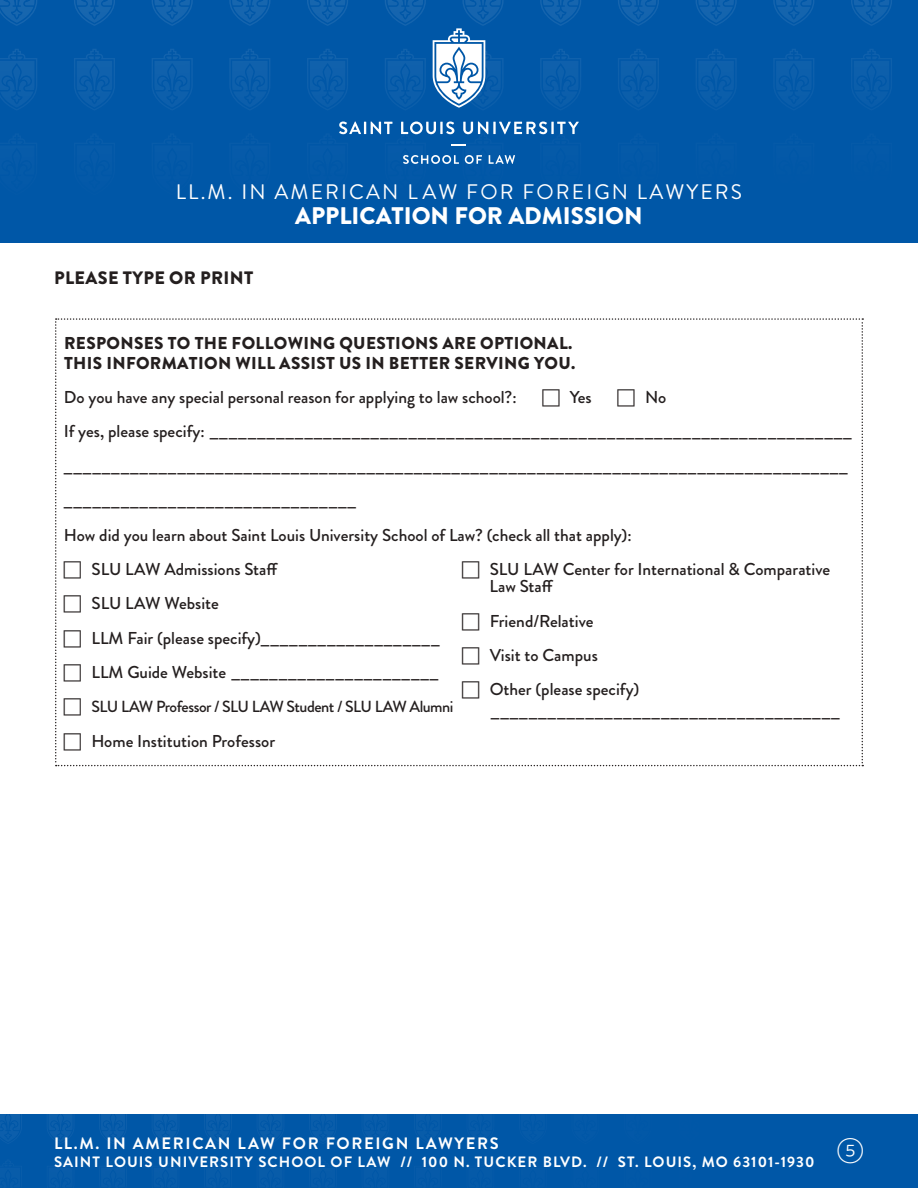
<style>
.page{position:relative;width:918px;height:1188px;background:#fff}
.page>*{position:absolute;margin:0;border:0;box-sizing:border-box;transform-origin:0 0}
.t1{font:900 24px "Brandon Grotesque";color:#fff}
.t2{font:21px "Brandon Grotesque";letter-spacing:.1em;color:#fff}
.t3{font:900 18px "Brandon Grotesque";letter-spacing:.02em;color:#241f1f}
.t4{font:500 17.25px/34.3px "Brandon Grotesque";color:#241f1f}
.t5{font:17.25px/34.3px "Franklin Gothic";color:#241f1f}
.t6{font:900 17.25px/20.1px "Brandon Grotesque";letter-spacing:.02em;color:#241f1f}
.t7{font:700 16.5px "Brandon Grotesque";letter-spacing:.1em;color:#fff}
.t8{font:500 16.05px "Brandon Grotesque";letter-spacing:-.03em;color:#241f1f}
.t9{font:700 15px "Brandon Grotesque";letter-spacing:.07em;color:#fff}
.s1{font-family:"Brandon Grotesque";font-weight:500}
.s2{font-family:"Franklin Gothic";font-weight:400}
</style>
<div class="page">
<div style="left:0;top:1115px;width:918px;height:73px;background:#0057a7"></div>
<svg style="left:0;top:1114px;width:22px;height:27px"></svg>
<svg style="left:47px;top:1114px;width:27px;height:30px"></svg>
<svg style="left:99px;top:1114px;width:28px;height:27px"></svg>
<svg style="left:152px;top:1114px;width:27px;height:27px"></svg>
<svg style="left:204px;top:1114px;width:28px;height:27px"></svg>
<svg style="left:257px;top:1114px;width:27px;height:20px"></svg>
<svg style="left:309px;top:1114px;width:28px;height:5px"></svg>
<svg style="left:362px;top:1114px;width:27px;height:1px"></svg>
<svg style="left:414px;top:1114px;width:28px;height:1px"></svg>
<svg style="left:467px;top:1114px;width:27px;height:1px"></svg>
<svg style="left:519px;top:1114px;width:28px;height:1px"></svg>
<svg style="left:571px;top:1114px;width:28px;height:1px"></svg>
<svg style="left:624px;top:1114px;width:28px;height:1px"></svg>
<svg style="left:676px;top:1114px;width:28px;height:1px"></svg>
<svg style="left:729px;top:1114px;width:28px;height:1px"></svg>
<svg style="left:781px;top:1114px;width:28px;height:1px"></svg>
<svg style="left:834px;top:1114px;width:28px;height:1px"></svg>
<svg style="left:886px;top:1114px;width:28px;height:1px"></svg>
<div style="left:0;top:0;width:918px;height:243px;background:#0057a7"></div>
<svg style="left:0;top:0;width:37px;height:26px"></svg>
<svg style="left:74px;top:0;width:41px;height:26px"></svg>
<svg style="left:152px;top:0;width:41px;height:26px"></svg>
<svg style="left:229px;top:0;width:41px;height:26px"></svg>
<svg style="left:307px;top:0;width:41px;height:26px"></svg>
<svg style="left:385px;top:0;width:41px;height:26px"></svg>
<svg style="left:540px;top:0;width:41px;height:26px"></svg>
<svg style="left:618px;top:0;width:41px;height:26px"></svg>
<svg style="left:696px;top:0;width:41px;height:26px"></svg>
<svg style="left:773px;top:0;width:41px;height:26px"></svg>
<svg style="left:851px;top:0;width:41px;height:26px"></svg>
<svg style="left:0;top:49px;width:37px;height:61px"></svg>
<svg style="left:74px;top:49px;width:41px;height:61px"></svg>
<svg style="left:152px;top:49px;width:41px;height:61px"></svg>
<svg style="left:229px;top:49px;width:41px;height:61px"></svg>
<svg style="left:307px;top:49px;width:41px;height:61px"></svg>
<svg style="left:385px;top:49px;width:41px;height:60px"></svg>
<svg style="left:540px;top:49px;width:41px;height:55px"></svg>
<svg style="left:618px;top:49px;width:41px;height:52px"></svg>
<svg style="left:696px;top:49px;width:40px;height:49px"></svg>
<svg style="left:773px;top:49px;width:41px;height:47px"></svg>
<svg style="left:851px;top:49px;width:41px;height:44px"></svg>
<svg style="left:339px;top:122px;width:240px;height:42px"></svg>
<svg style="left:433px;top:0;width:71px;height:108px"></svg>
<svg style="left:862px;top:318px;width:1px;height:448px"></svg>
<svg style="left:55px;top:318px;width:806px;height:448px"></svg>
<p class="t2" style="left:176px;top:177px;width:568px">LL.M. IN AMERICAN L AW FOR FOREIGN LAWYERS</p>
<h1 class="t1" style="left:295px;top:198px;width:349px">APPLICATION FOR ADMISSION</h1>
<p class="t3" style="left:54px;top:265px;width:201px">PLEASE TYPE OR PRINT</p>
<p class="t6" style="left:64px;top:333px;width:513px">RESPONSES TO THE FOLLOWING QUESTIONS ARE OPTIONAL.<br>THIS INFORMATION WILL ASSIST US IN BETTER SERVING YOU.</p>
<p class="t4" style="left:64px;top:380px;width:454px">Do you have any special personal reason for applying to law school?:</p>
<p class="t4" style="left:570px;top:380px;width:23px">Yes</p>
<p class="t4" style="left:645px;top:380px;width:23px">No</p>
<p class="t5" style="left:64px;top:415px;width:789px"><span class="s1">If yes, please specify:</span> ____________________________________________________________________ ___________________________________________________________________________________ _______________________________</p>
<p class="t4" style="left:91px;top:518px;width:542px;text-indent:-27px">How did you learn about Saint Louis University School of Law? (check all that apply):<br>SLU LAW Admissions Staff<br>SLU LAW Website<br>LLM Fair (please specify)<span class="s2">___________________</span></p>
<p class="t5" style="left:91px;top:656px;width:349px"><span class="s1">LLM Guide Website</span> ______________________</p>
<p class="t8" style="left:91px;top:696px;width:364px">SLU LAW Professor / SLU LAW Student / SLU LAW Alumni</p>
<p class="t4" style="left:91px;top:724px;width:185px">Home Institution Professor</p>
<p class="t4" style="left:490px;top:561px;width:342px;line-height:17.2px">SLU LAW Center for International &amp; Comparative<br>Law Staff</p>
<p class="t4" style="left:490px;top:604px;width:151px">Friend/Relative<br>Visit to Campus<br>Other (please specify)</p>
<p class="t5" style="left:491px;top:694px;width:350px">_____________________________________</p>
<p class="t7" style="left:54px;top:1131px;width:446px">LL.M. IN AMERICAN LAW FOR FOREIGN LAWYERS</p>
<p class="t9" style="left:54px;top:1151px;width:812px">SAINT LOUIS UNIVERSITY SCHOOL OF LAW // 100 N. TUCKER BLVD. // ST. LOUIS, MO 63101-1930 <sup>5</sup></p>
</div>
